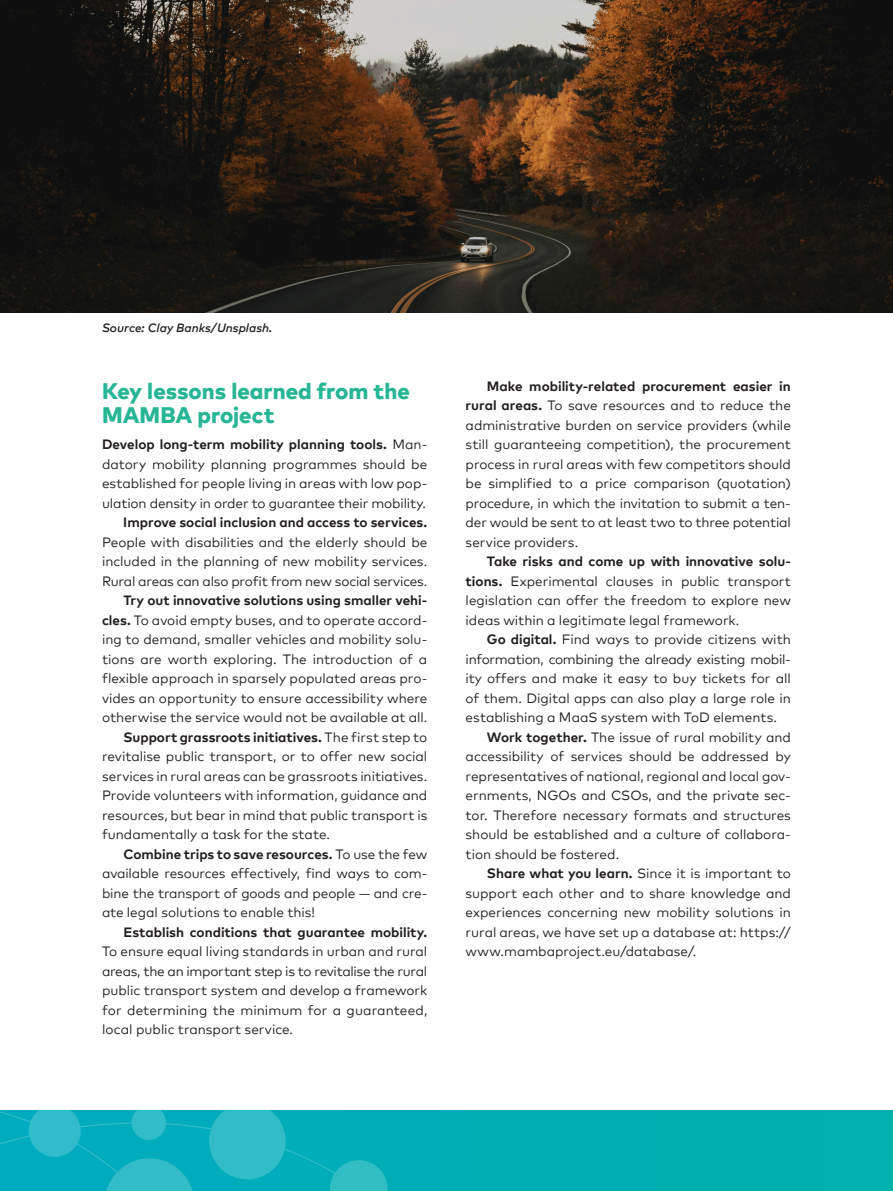
<style>
.page{position:relative;width:893px;height:1191px;background:#fff}
.page>*{position:absolute;margin:0;border:0;box-sizing:border-box;transform-origin:0 0}
.t1{font:800 22.5px/24px "Mark Pro";color:#26b695}
.t2{font:13.5px/19.5px "Mark Pro";color:#231f20;text-align:justify}
.t3{font:700 13.5px "Mark Pro";color:#231f20}
.t4{font:italic 500 12px "Mark Pro";color:#231f20}
.s1{font-weight:700}
.s2{font-weight:400}
</style>
<div class="page">
<div style="left:0;top:1110px;width:893px;height:81px;background:#00afb1"></div>
<img style="left:0;top:0;width:893px;height:312px">
<svg style="left:0;top:1110px;width:388px;height:81px"></svg>
<p class="t4" style="left:102px;top:318px;width:172px">Source: Clay Banks/Unsplash.</p>
<h1 class="t1" style="left:102px;top:377px;width:309px">Key lessons learned from the<br>MAMBA project</h1>
<p class="t2" style="left:102px;top:433px;width:327px"><span class="s1">Develop long-term mobility planning tools.</span> Man&shy;datory mobility planning programmes should be established for people living in areas with low pop&shy;ulation density in order to guarantee their mobility.</p>
<p class="t3" style="left:123px;top:512px;width:306px">Improve social inclusion and access to services.</p>
<p class="t2" style="left:102px;top:531px;width:327px">People with disabilities and the elderly should be included in the planning of new mobility services.<br>Rural areas can also profit from new social services.</p>
<p class="t3" style="left:123px;top:590px;width:306px">Try out innovative solutions using smaller vehi-</p>
<p class="t2" style="left:102px;top:609px;width:327px"><span class="s1">cles.</span> To avoid empty buses, and to operate accord-</p>
<p class="t2" style="left:102px;top:628px;width:327px">ing to demand, smaller vehicles and mobility solu-</p>
<p class="t2" style="left:102px;top:648px;width:327px">tions are worth exploring. The introduction of a</p>
<p class="t2" style="left:102px;top:667px;width:327px">flexible approach in sparsely populated areas pro-</p>
<p class="t2" style="left:102px;top:687px;width:327px">vides an opportunity to ensure accessibility where</p>
<p class="t2" style="left:102px;top:706px;width:327px">otherwise the service would not be available at all.</p>
<p class="t3" style="left:123px;top:726px;width:306px">Support grassroots initiatives. <span class="s2">The first step to</span></p>
<p class="t2" style="left:102px;top:745px;width:327px">revitalise public transport, or to offer new social</p>
<p class="t2" style="left:102px;top:765px;width:327px">services in rural areas can be grassroots initiatives.</p>
<p class="t2" style="left:102px;top:784px;width:327px">Provide volunteers with information, guidance and</p>
<p class="t2" style="left:102px;top:804px;width:327px">resources, but bear in mind that public transport is</p>
<p class="t2" style="left:102px;top:823px;width:229px">fundamentally a task for the state.</p>
<p class="t3" style="left:123px;top:843px;width:305px">Combine trips to save resources. <span class="s2">To use the few</span></p>
<p class="t2" style="left:102px;top:862px;width:327px">available resources effectively, find ways to com-</p>
<p class="t2" style="left:102px;top:882px;width:327px">bine the transport of goods and people — and cre-</p>
<p class="t2" style="left:102px;top:901px;width:215px">ate legal solutions to enable this!</p>
<p class="t3" style="left:123px;top:921px;width:305px">Establish conditions that guarantee mobility.</p>
<p class="t2" style="left:102px;top:940px;width:327px">To ensure equal living standards in urban and rural areas, the an important step is to revitalise the rural public transport system and develop a framework for determining the minimum for a guaranteed, local public transport service.</p>
<p class="t2" style="left:466px;top:375px;width:327px;text-indent:21px"><span class="s1">Make mobility-related procurement easier in rural areas.</span> To save resources and to reduce the administrative burden on service providers (while still guaranteeing competition), the procurement process in rural areas with few competitors should be simplified to a price comparison (quotation) procedure, in which the invitation to submit a ten&shy;der would be sent to at least two to three potential service providers.</p>
<p class="t2" style="left:466px;top:551px;width:327px;text-indent:21px"><span class="s1">Take risks and come up with innovative solu&shy;tions.</span> Experimental clauses in public transport legislation can offer the freedom to explore new ideas within a legitimate legal framework.</p>
<p class="t2" style="left:466px;top:629px;width:327px;text-indent:21px"><span class="s1">Go digital.</span> Find ways to provide citizens with information, combining the already existing mobil&shy;ity offers and make it easy to buy tickets for all of them. Digital apps can also play a large role in establishing a MaaS system with ToD elements.</p>
<p class="t2" style="left:466px;top:726px;width:327px;text-indent:21px"><span class="s1">Work together.</span> The issue of rural mobility and accessibility of services should be addressed by representatives of national, regional and local gov&shy;ernments, NGOs and CSOs, and the private sec&shy;tor. Therefore necessary formats and structures should be established and a culture of collabora&shy;tion should be fostered.</p>
<p class="t2" style="left:466px;top:862px;width:327px;text-indent:21px"><span class="s1">Share what you learn.</span> Since it is important to support each other and to share knowledge and experiences concerning new mobility solutions in rural areas, we have set up a database at: https:// www.mambaproject.eu/database/.</p>
</div>
